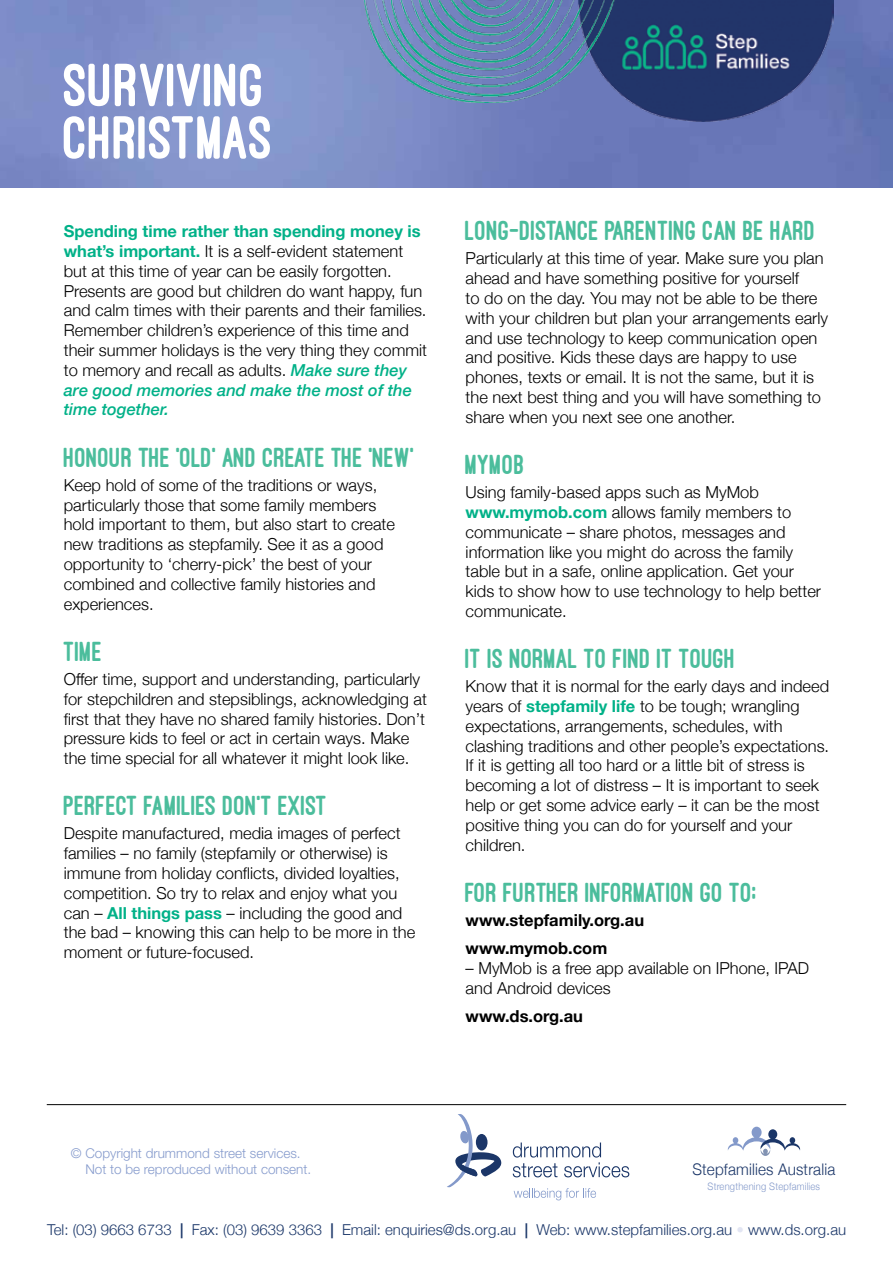
<style>
.page{position:relative;width:893px;height:1263px;background:#fff}
.page>*{position:absolute;margin:0;border:0;box-sizing:border-box;transform-origin:0 0}
.t1{font:800 63px/52.5px "Ostrich Sans";color:#fff}
.t2{font:800 28.5px "Ostrich Sans";color:#4bbd9c}
.t3{font:300 16.5px/19.8px "Helvetica Neue";color:#000}
.t4{font:700 16.5px/28.3px "Helvetica Neue";color:#000}
.t5{font:300 16.05px "Helvetica Neue";letter-spacing:.01em;color:#1b3668;scale:.95 1}
.t6{font:300 15px "Helvetica Neue";color:#1b3769}
.t7{font:300 13.5px/16.2px "Helvetica Neue CE";color:#879ccd}
.t8{font:300 10.2px "Helvetica Neue";letter-spacing:.02em;color:#8399ca;scale:.92 1}
.s1{font-weight:700;color:#00b188}
.s2{font-weight:500;font-style:italic;color:#00b188}
.s3{font-weight:500}
.s4{color:#e2e5f3}
</style>
<div class="page">
<img style="left:0;top:0;width:893px;height:187px">
<img style="left:579px;top:0;width:255px;height:121px">
<img style="left:364px;top:0;width:255px;height:102px">
<hr style="left:47px;top:1104px;width:799px;height:1px;background:#000">
<svg style="left:513px;top:1142px;width:116px;height:35px"></svg>
<svg style="left:447px;top:1114px;width:55px;height:73px"></svg>
<svg style="left:514px;top:1188px;width:82px;height:12px"></svg>
<svg style="left:728px;top:1127px;width:72px;height:29px"></svg>
<h1 class="t1" style="left:64px;top:59px;width:212px">SURVIVING<br>CHRISTMAS</h1>
<p class="t3" style="left:64px;top:220px;width:365px"><span class="s1">Spending time rather than spending money is what’s important.</span> It is a self-evident statement but at this time of year can be easily forgotten.<br>Presents are good but children do want happy, fun and calm times with their parents and their families.<br>Remember children’s experience of this time and their summer holidays is the very thing they commit to memory and recall as adults. <span class="s2">Make sure they are good memories and make the most of the time together.</span></p>
<h2 class="t2" style="left:64px;top:442px;width:352px">HONOUR THE ‘OLD’ AND CREATE THE ‘NEW’</h2>
<p class="t3" style="left:64px;top:474px;width:333px">Keep hold of some of the traditions or ways, particularly those that some family members hold important to them, but also start to create new traditions as stepfamily. See it as a good opportunity to ‘cherry-pick’ the best of your combined and collective family histories and experiences.</p>
<h2 class="t2" style="left:64px;top:636px;width:40px">TIME</h2>
<p class="t3" style="left:64px;top:668px;width:365px">Offer time, support and understanding, particularly for stepchildren and stepsiblings, acknowledging at first that they have no shared family histories. Don’t pressure kids to feel or act in certain ways. Make the time special for all whatever it might look like.</p>
<h2 class="t2" style="left:64px;top:791px;width:265px">PERFECT FAMILIES DON’T EXIST</h2>
<p class="t3" style="left:64px;top:822px;width:353px">Despite manufactured, media images of perfect families – no family (stepfamily or otherwise) is immune from holiday conflicts, divided loyalties, competition. So try to relax and enjoy what you can – <span class="s1">All things pass</span> – including the good and the bad – knowing this can help to be more in the moment or future-focused.</p>
<h2 class="t2" style="left:466px;top:216px;width:352px">LONG-DISTANCE PARENTING CAN BE HARD</h2>
<p class="t3" style="left:466px;top:247px;width:364px">Particularly at this time of year. Make sure you plan ahead and have something positive for yourself<br>to do on the day. You may not be able to be there with your children but plan your arrangements early and use technology to keep communication open and positive. Kids these days are happy to use phones, texts or email. It is not the same, but it is the next best thing and you will have something to share when you next see one another.</p>
<h2 class="t2" style="left:466px;top:449px;width:61px">MYMOB</h2>
<p class="t3" style="left:466px;top:481px;width:357px">Using family-based apps such as MyMob <span class="s1">www.mymob.com</span> allows family members to communicate – share photos, messages and information like you might do across the family table but in a safe, online application. Get your kids to show how to use technology to help better communicate.</p>
<h2 class="t2" style="left:466px;top:644px;width:272px">IT IS NORMAL TO FIND IT TOUGH</h2>
<p class="t3" style="left:466px;top:675px;width:365px">Know that it is normal for the early days and indeed years of <span class="s1">stepfamily life</span> to be tough; wrangling expectations, arrangements, schedules, with clashing traditions and other people’s expectations.<br>If it is getting all too hard or a little bit of stress is becoming a lot of distress – It is important to seek help or get some advice early – it can be the most positive thing you can do for yourself and your children.</p>
<h2 class="t2" style="left:466px;top:877px;width:293px">FOR FURTHER INFORMATION GO TO;</h2>
<p class="t4" style="left:466px;top:906px;width:180px">www.stepfamily.org.au www.mymob.com</p>
<p class="t3" style="left:466px;top:957px;width:345px">– MyMob is a free app available on IPhone, IPAD and Android devices</p>
<p class="t4" style="left:466px;top:1002px;width:119px">www.ds.org.au</p>
<p class="t7" style="left:85px;top:1145px;width:227px;text-indent:-15px">© Copyright drummond street services.<br>Not to be reproduced without consent.</p>
<p class="t5" style="left:692px;top:1156px;width:152px">Stepfamilies Australia</p>
<p class="t8" style="left:708px;top:1178px;width:124px">Strengthening Stepfamilies</p>
<p class="t6" style="left:47px;top:1217px;width:801px">Tel: (03) 9663 6733 <span class="s3">|</span> Fax: (03) 9639 3363 <span class="s3">|</span> Email: enquiries@ds.org.au <span class="s3">|</span> Web: www.stepfamilies.org.au <span class="s4">•</span> www.ds.org.au</p>
</div>
